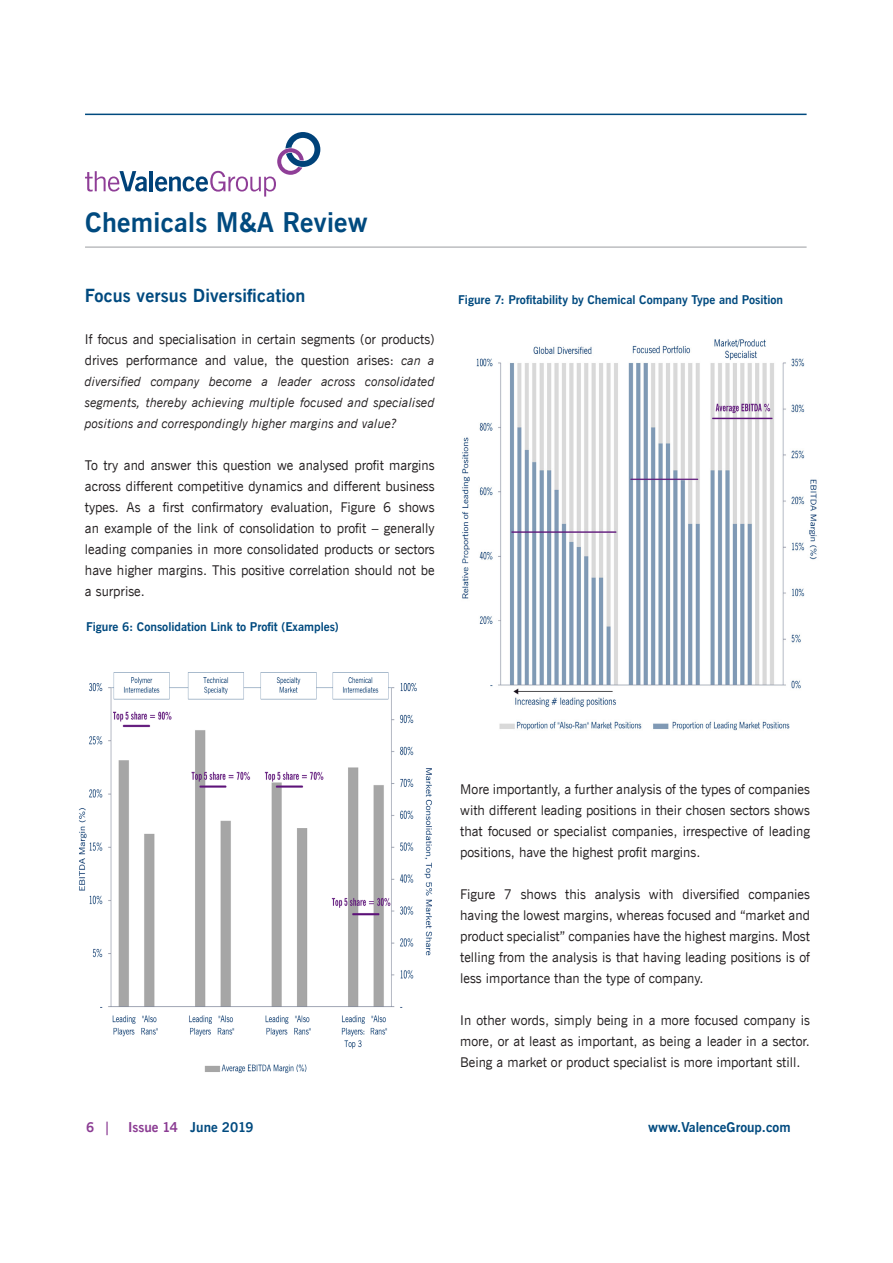
<style>
.page{position:relative;width:893px;height:1263px;background:#fff}
.page>*{position:absolute;margin:0;border:0;box-sizing:border-box;transform-origin:0 0}
.t1{font:27px "News Gothic Bd BT";letter-spacing:.01em;color:#004a7f}
.Valence_Indices_Inse{font:18px "News Gothic Bd BT";letter-spacing:.01em;color:#004a7f}
.t2{font:13.5px/21px "News Gothic BT";color:#231f20;text-align:justify}
.t3{font:13.5px "News Gothic Bd BT";color:#004a7f}
.t4{font:13.5px "News Gothic Bd BT";color:#8b3c93}
.t5{font:italic 12.75px/21px "News Gothic BT";color:#231f20;text-align:justify}
.Valence_Indices_Inse-2{font:12px "News Gothic Bd BT";color:#004a7f}
.s1{font-style:italic;font-size:12.75px}
.s2{color:#8b3c93}
</style>
<div class="page">
<hr style="left:85px;top:114px;width:722px;height:1px;background:#004a7f">
<hr style="left:85px;top:246px;width:722px;height:2px;background:#bcbdc0">
<svg style="left:85px;top:171px;width:62px;height:21px"></svg>
<hr style="left:150px;top:171px;width:3px;height:20px;background:#004279">
<svg style="left:155px;top:132px;width:165px;height:65px"></svg>
<img style="left:79px;top:672px;width:353px;height:401px">
<img style="left:462px;top:339px;width:355px;height:392px">
<h1 class="t1" style="left:85px;top:204px;width:284px">Chemicals M&amp;A Review</h1>
<p class="Valence_Indices_Inse" style="left:85px;top:283px;width:222px">Focus versus Diversification</p>
<p class="t2" style="left:85px;top:329px;width:351px">If focus and specialisation in certain segments (or products) drives performance and value, the question arises: <span class="s1">can a</span></p>
<p class="t5" style="left:85px;top:371px;width:351px">diversified company become a leader across consolidated segments, thereby achieving multiple focused and specialised positions and correspondingly higher margins and value?</p>
<p class="t2" style="left:85px;top:455px;width:351px">To try and answer this question we analysed profit margins across different competitive dynamics and different business types. As a first confirmatory evaluation, Figure 6 shows an example of the link of consolidation to profit – generally leading companies in more consolidated products or sectors have higher margins. This positive correlation should not be a surprise.</p>
<p class="Valence_Indices_Inse-2" style="left:86px;top:618px;width:254px">Figure 6: Consolidation Link to Profit (Examples)</p>
<p class="Valence_Indices_Inse-2" style="left:458px;top:292px;width:326px">Figure 7: Profitability by Chemical Company Type and Position</p>
<p class="t2" style="left:460px;top:779px;width:351px">More importantly, a further analysis of the types of companies with different leading positions in their chosen sectors shows that focused or specialist companies, irrespective of leading positions, have the highest profit margins.</p>
<p class="t2" style="left:460px;top:884px;width:351px">Figure 7 shows this analysis with diversified companies having the lowest margins, whereas focused and “market and product specialist” companies have the highest margins. Most telling from the analysis is that having leading positions is of less importance than the type of company.</p>
<p class="t2" style="left:460px;top:1010px;width:351px">In other words, simply being in a more focused company is more, or at least as important, as being a leader in a sector.<br>Being a market or product specialist is more important still.</p>
<p class="t4" style="left:86px;top:1119px;width:26px">6 |</p>
<p class="t3" style="left:128px;top:1119px;width:127px"><span class="s2">Issue 14</span> June 2019</p>
<p class="t3" style="left:648px;top:1119px;width:144px">www.ValenceGroup.com</p>
</div>
